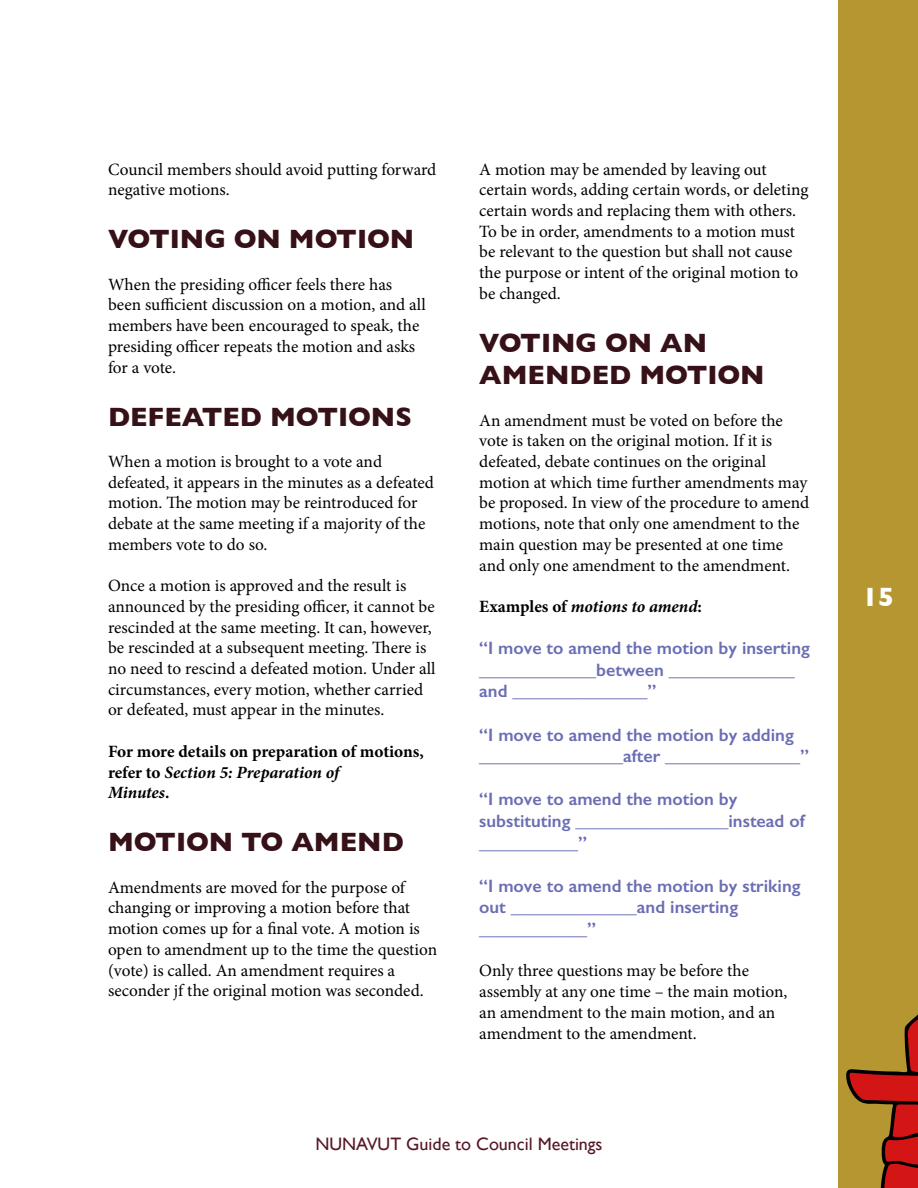
<style>
.page{position:relative;width:918px;height:1188px;background:#fff}
.page>*{position:absolute;margin:0;border:0;box-sizing:border-box;transform-origin:0 0}
.t1{font:700 27px/32.4px "Gill Sans";color:#361117}
.t2{font:700 27px "Gill Sans";color:#fff}
.t3{font:600 18px/21.6px "Gill Sans";color:#6a6db3}
.t4{font:18px "Gill Sans";color:#571726}
.t5{font:17.25px/20.7px "Minion Pro";letter-spacing:-.005em;color:#000}
.t6{font:700 17.25px/20.7px "Minion Pro";letter-spacing:-.005em;color:#000}
.t7{font:italic 700 17.25px "Minion Pro";letter-spacing:-.005em;color:#000}
.s1{font-style:italic}
.s2{font-style:normal}
</style>
<div class="page">
<div style="left:839px;top:0;width:79px;height:1188px;background:#b59631"></div>
<svg style="left:846px;top:1014px;width:72px;height:174px"></svg>
<p class="t5" style="left:108px;top:159px;width:330px">Council members should avoid putting forward negative motions.</p>
<h1 class="t1" style="left:108px;top:222px;width:308px">VOTING ON MOTION</h1>
<p class="t5" style="left:108px;top:274px;width:319px">When the presiding officer feels there has been sufficient discussion on a motion, and all members have been encouraged to speak, the presiding officer repeats the motion and asks for a vote.</p>
<h1 class="t1" style="left:108px;top:400px;width:305px">DEFEATED MOTIONS</h1>
<p class="t5" style="left:108px;top:451px;width:328px">When a motion is brought to a vote and defeated, it appears in the minutes as a defeated motion. The motion may be reintroduced for debate at the same meeting if a majority of the members vote to do so.</p>
<p class="t5" style="left:108px;top:575px;width:329px">Once a motion is approved and the result is announced by the presiding officer, it cannot be rescinded at the same meeting. It can, however, be rescinded at a subsequent meeting. There is no need to rescind a defeated motion. Under all circumstances, every motion, whether carried or defeated, must appear in the minutes.</p>
<p class="t6" style="left:108px;top:741px;width:317px">For more details on preparation of motions, refer to <span class="s1">Section 5: Preparation of<br>Minutes</span>.</p>
<h1 class="t1" style="left:108px;top:825px;width:297px">MOTION TO AMEND</h1>
<p class="t5" style="left:108px;top:877px;width:331px">Amendments are moved for the purpose of changing or improving a motion before that motion comes up for a final vote. A motion is open to amendment up to the time the question (vote) is called. An amendment requires a seconder jf the original motion was seconded.</p>
<p class="t5" style="left:479px;top:159px;width:331px">A motion may be amended by leaving out certain words, adding certain words, or deleting certain words and replacing them with others.<br>To be in order, amendments to a motion must be relevant to the question but shall not cause the purpose or intent of the original motion to be changed.</p>
<h1 class="t1" style="left:479px;top:326px;width:287px">VOTING ON AN<br>AMENDED MOTION</h1>
<p class="t5" style="left:479px;top:410px;width:332px">An amendment must be voted on before the vote is taken on the original motion. If it is defeated, debate continues on the original motion at which time further amendments may be proposed. In view of the procedure to amend motions, note that only one amendment to the main question may be presented at one time and only one amendment to the amendment.</p>
<p class="t7" style="left:479px;top:594px;width:224px"><span class="s2">Examples of</span> motions to amend<span class="s2">:</span></p>
<p class="t3" style="left:479px;top:637px;width:332px">“I move to amend the motion by inserting _____________between ______________ and _______________”</p>
<p class="t3" style="left:479px;top:724px;width:331px">“I move to amend the motion by adding ________________after _______________”</p>
<p class="t3" style="left:479px;top:788px;width:327px">“I move to amend the motion by substituting _________________instead of ___________”</p>
<p class="t3" style="left:479px;top:875px;width:323px">“I move to amend the motion by striking out ______________and inserting ____________”</p>
<p class="t5" style="left:479px;top:961px;width:310px">Only three questions may be before the assembly at any one time – the main motion, an amendment to the main motion, and an amendment to the amendment.</p>
<p class="t4" style="left:315px;top:1133px;width:289px">NUNAVUT Guide to Council Meetings</p>
<h1 class="t2" style="left:862px;top:576px;width:34px">15</h1>
</div>
